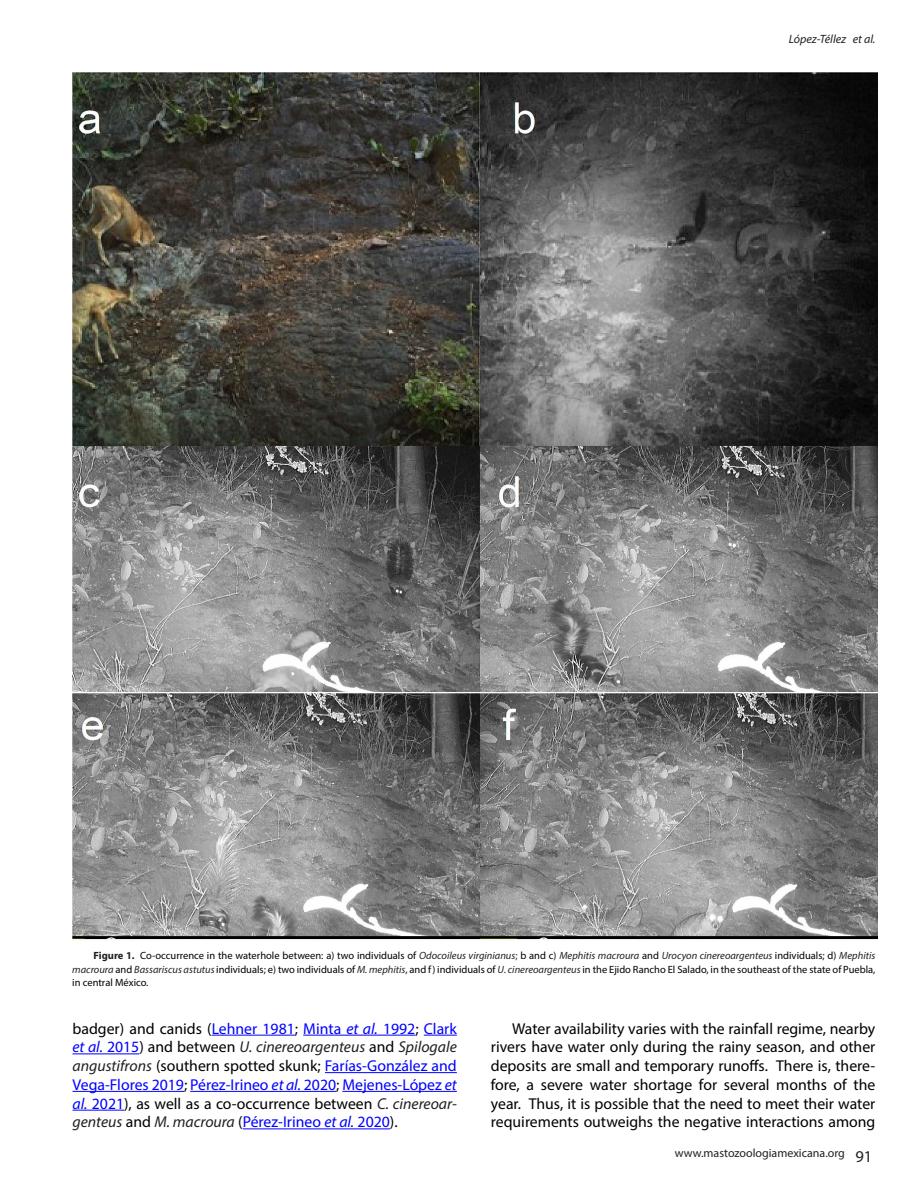
<style>
.page{position:relative;width:918px;height:1188px;background:#fff}
.page>*{position:absolute;margin:0;border:0;box-sizing:border-box;transform-origin:0 0}
.t1{font:15.75px/18.8px "Myriad Pro";color:#00f;text-align:justify}
.t2{font:15.75px/18.8px "Myriad Pro";color:#000;text-align:justify}
.t3{font:12px "Myriad Pro";color:#231f20}
.t4{font:italic 12px "Myriad Pro";color:#231f20}
.t5{font:10.5px/13.5px "Myriad Pro";color:#000;text-align:justify}
.s1{font-weight:700;color:#231f20}
.s2{font-style:italic;color:#231f20}
.s3{color:#231f20}
.s4{color:#000}
.s5{font-style:italic}
.s6{font-size:16.5px}
</style>
<div class="page">
<hr style="left:212px;top:1035px;width:83px;height:1px;background:#00f">
<hr style="left:303px;top:1035px;width:112px;height:1px;background:#00f">
<hr style="left:424px;top:1035px;width:33px;height:1px;background:#00f">
<hr style="left:73px;top:1053px;width:66px;height:1px;background:#00f">
<hr style="left:325px;top:1072px;width:132px;height:1px;background:#00f">
<hr style="left:73px;top:1091px;width:111px;height:1px;background:#00f">
<hr style="left:190px;top:1091px;width:146px;height:1px;background:#00f">
<hr style="left:342px;top:1091px;width:115px;height:1px;background:#00f">
<hr style="left:73px;top:1110px;width:51px;height:1px;background:#00f">
<hr style="left:243px;top:1128px;width:147px;height:1px;background:#00f">
<img style="left:72px;top:72px;width:805px;height:869px">
<p class="t4" style="left:789px;top:32px;width:88px">López-Téllez et al.</p>
<p class="t5" style="left:72px;top:949px;width:805px;text-indent:21px"><span class="s1">Figure 1.</span> Co-occurrence in the waterhole between: a) two individuals of <span class="s2">Odocoileus virginianus</span><span class="s3">;</span> b and c) <span class="s2">Mephitis macroura</span> and <span class="s2">Urocyon cinereoargenteus</span> individuals; d) <span class="s2">Mephitis macroura</span> and <span class="s2">Bassariscus astutus</span> individuals; e) two individuals of <span class="s2">M. mephitis</span>, and f) individuals of <span class="s2">U. cinereoargenteus</span> in the Ejido Rancho El Salado, in the southeast of the state of Puebla, in central México.</p>
<p class="t1" style="left:73px;top:1019px;width:386px"><span class="s4">badger) and canids (</span>Lehner 1981<span class="s4">;</span> Minta <span class="s5">et al.</span> 1992<span class="s4">;</span> Clark <span class="s5">et al.</span> 2015<span class="s4">) and between</span> <span class="s2">U. cinereoargenteus</span> <span class="s4">and</span> <span class="s2">Spilogale angustifrons</span> <span class="s4">(southern spotted skunk;</span> Farías-González and Vega-Flores 2019<span class="s4">;</span> Pérez-Irineo <span class="s5">et al.</span> 2020<span class="s4">;</span> Mejenes-López <span class="s5">et al.</span> 2021<span class="s4">), as well as a co-occurrence between</span> <span class="s2">C. cinereoar&shy;genteus</span> <span class="s4">and</span> <span class="s2">M. macroura</span> <span class="s4">(</span>Pérez-Irineo <span class="s5">et al.</span> 2020<span class="s4">).</span></p>
<p class="t2" style="left:491px;top:1019px;width:386px;text-indent:21px">Water availability varies with the rainfall regime, nearby rivers have water only during the rainy season, and other deposits are small and temporary runoffs. There is, there&shy;fore, a severe water shortage for several months of the year. Thus, it is possible that the need to meet their water requirements outweighs the negative interactions among</p>
<p class="t3" style="left:675px;top:1146px;width:199px">www.mastozoologiamexicana.org <span class="s6">91</span></p>
</div>
